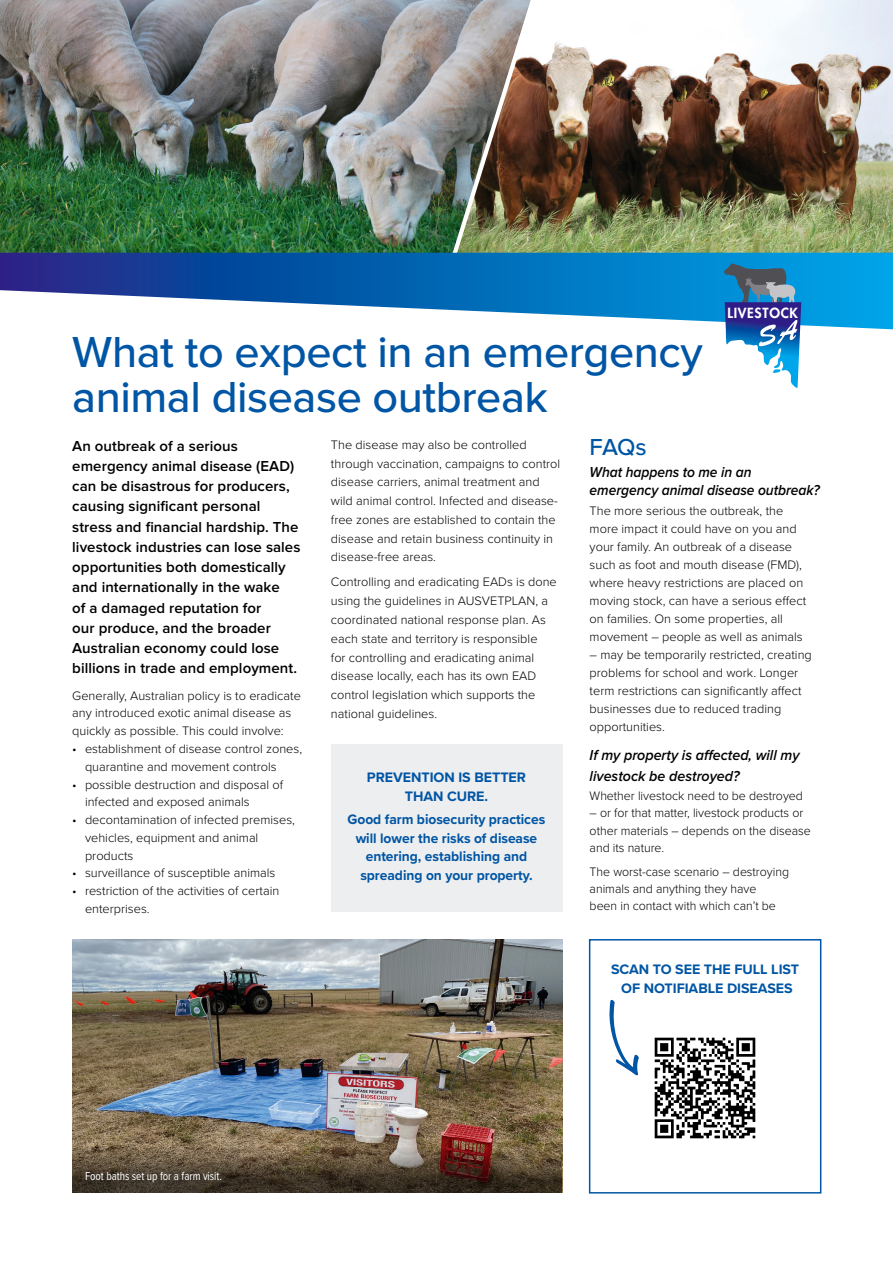
<style>
.page{position:relative;width:893px;height:1263px;background:#fff}
.page>*{position:absolute;margin:0;border:0;box-sizing:border-box;transform-origin:0 0}
.t1{font:500 45px/45px "Proxima Nova";letter-spacing:-.01em;color:#0055a4}
.t2{font:500 24px "Proxima Nova";color:#0055a4}
.t3{font:600 15px/20.2px "Proxima Nova";letter-spacing:.005em;color:#000}
.t4{font:italic 600 15px/18px "Proxima Nova";letter-spacing:-.005em;color:#000;scale:.92 1}
.t5{font:italic 600 15px/21px "Proxima Nova";letter-spacing:-.005em;color:#000;scale:.95 1}
.t6{font:700 14.25px/18.8px "Proxima Nova";letter-spacing:-.005em;color:#0055a4;text-align:center}
.t7{font:800 13.65px "Futura";letter-spacing:.05em;color:#fff}
.t8{font:300 12.75px/18.8px "Proxima Nova";color:#000}
.t9{font:12px "Proxima Nova Cond";letter-spacing:-.005em;color:#fff;scale:.95 1}
</style>
<div class="page">
<img style="left:590px;top:0;width:303px;height:253px">
<img style="left:0;top:0;width:327px;height:253px">
<img style="left:327px;top:0;width:263px;height:253px">
<svg style="left:0;top:253px;width:893px;height:76px"></svg>
<svg style="left:724px;top:264px;width:77px;height:124px"></svg>
<div style="left:331px;top:744px;width:231px;height:168px;background:#edeeef"></div>
<img style="left:72px;top:940px;width:490px;height:206px">
<svg style="left:72px;top:1146px;width:490px;height:47px;background:#564534"></svg>
<div style="left:589px;top:939px;width:232px;height:254px;border:2px solid #0055a4"></div>
<img style="left:654px;top:1037px;width:102px;height:102px">
<svg style="left:609px;top:999px;width:30px;height:76px"></svg>
<p class="t7" style="left:728px;top:304px;width:72px">LIVESTOCK</p>
<h1 class="t1" style="left:72px;top:331px;width:632px">What to expect in an emergency animal disease outbreak</h1>
<p class="t8" style="left:331px;top:434px;width:231px">The disease may also be controlled through vaccination, campaigns to control disease carriers, animal treatment and wild animal control. Infected and disease&shy;free zones are established to contain the disease and retain business continuity in disease-free areas.</p>
<p class="t8" style="left:331px;top:572px;width:227px">Controlling and eradicating EADs is done using the guidelines in AUSVETPLAN, a coordinated national response plan. As each state and territory is responsible<br>for controlling and eradicating animal disease locally, each has its own EAD control legislation which supports the national guidelines.</p>
<h2 class="t2" style="left:590px;top:433px;width:59px">FAQs</h2>
<p class="t4" style="left:590px;top:464px;width:252px">What happens to me in an emergency animal disease outbreak?</p>
<p class="t8" style="left:590px;top:501px;width:218px;line-height:18px">The more serious the outbreak, the more impact it could have on you and your family. An outbreak of a disease such as foot and mouth disease (FMD), where heavy restrictions are placed on moving stock, can have a serious effect on families. On some properties, all movement – people as well as animals</p>
<p class="t8" style="left:590px;top:645px;width:224px;line-height:18px">– may be temporarily restricted, creating problems for school and work. Longer term restrictions can significantly affect businesses due to reduced trading opportunities.</p>
<p class="t5" style="left:590px;top:745px;width:222px">If my property is affected, will my livestock be destroyed?</p>
<p class="t8" style="left:590px;top:786px;width:215px">Whether livestock need to be destroyed</p>
<p class="t8" style="left:590px;top:804px;width:223px;line-height:17.2px">– or for that matter, livestock products or other materials – depends on the disease and its nature.</p>
<p class="t8" style="left:590px;top:862px;width:201px;line-height:17.2px">The worst-case scenario – destroying animals and anything they have<br>been in contact with which can’t be</p>
<p class="t3" style="left:72px;top:436px;width:230px">An outbreak of a serious emergency animal disease (EAD) can be disastrous for producers, causing significant personal stress and financial hardship. The livestock industries can lose sales opportunities both domestically and internationally in the wake<br>of a damaged reputation for<br>our produce, and the broader<br>Australian economy could lose billions in trade and employment.</p>
<p class="t8" style="left:72px;top:686px;width:230px;line-height:17.7px">Generally, Australian policy is to eradicate any introduced exotic animal disease as quickly as possible. This could involve:</p>
<p class="t8" style="left:85px;top:739px;width:219px;line-height:17.7px;text-indent:-13px">• establishment of disease control zones, quarantine and movement controls</p>
<p class="t8" style="left:85px;top:775px;width:200px;line-height:17.7px;text-indent:-13px">• possible destruction and disposal of infected and exposed animals</p>
<p class="t8" style="left:85px;top:810px;width:211px;line-height:17.7px;text-indent:-13px">• decontamination of infected premises, vehicles, equipment and animal products</p>
<p class="t8" style="left:72px;top:863px;width:205px">• surveillance of susceptible animals</p>
<p class="t8" style="left:85px;top:881px;width:196px;line-height:17.7px;text-indent:-13px">• restriction of the activities of certain enterprises.</p>
<p class="t6" style="left:367px;top:767px;width:161px">PREVENTION IS BETTER<br>THAN CURE.</p>
<p class="t6" style="left:348px;top:809px;width:199px">Good farm biosecurity practices will lower the risks of disease entering, establishing and spreading on your property.</p>
<p class="t9" style="left:85px;top:1169px;width:146px">Foot baths set up for a farm visit.</p>
<p class="t6" style="left:611px;top:960px;width:190px">SCAN TO SEE THE FULL LIST<br>OF NOTIFIABLE DISEASES</p>
</div>
